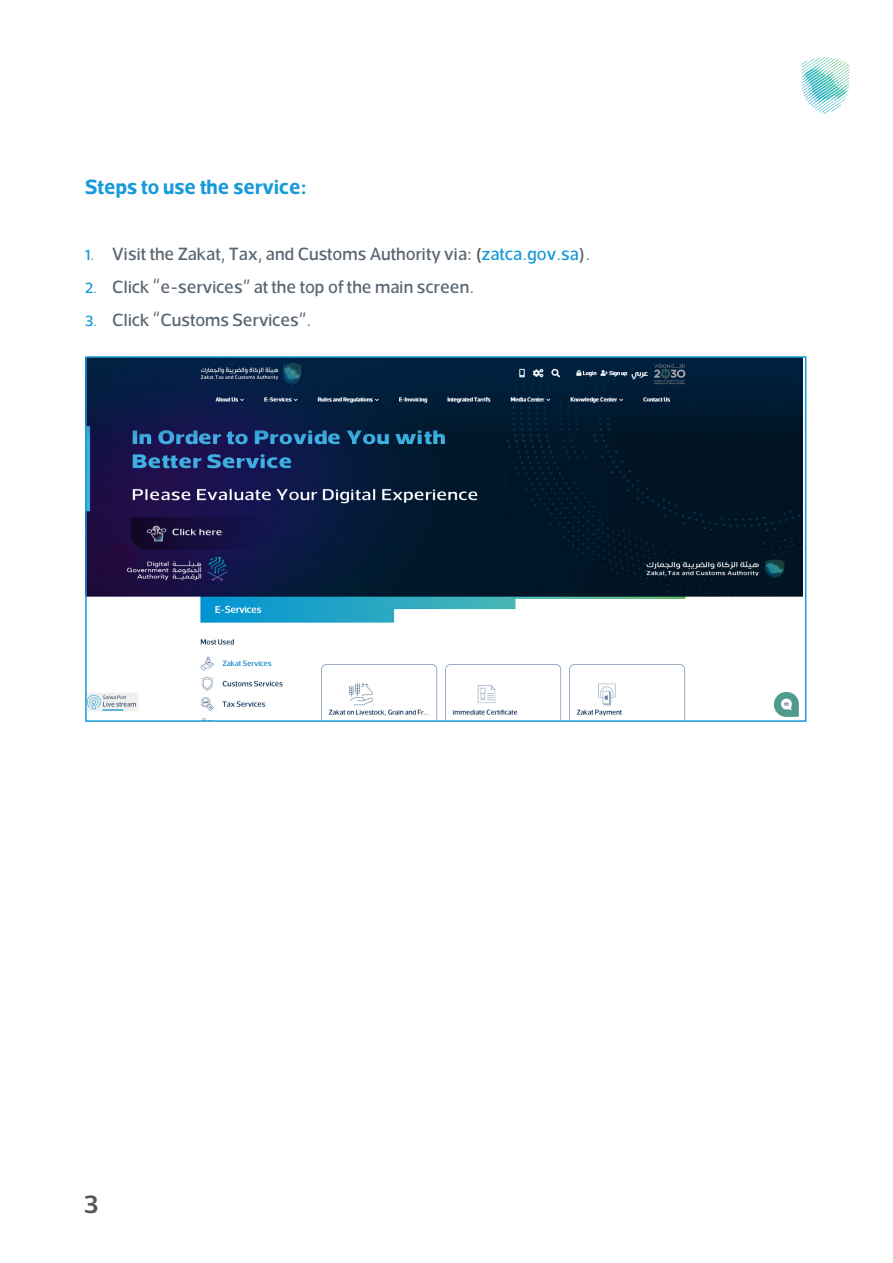
<style>
.page{position:relative;width:893px;height:1263px;background:#fff}
.page>*{position:absolute;margin:0;border:0;box-sizing:border-box;transform-origin:0 0}
.t1{font:600 25.5px "Somar";color:#575756}
.Title_2{font:700 21px "Somar";color:#179ad7}
.t2{font:500 18px "Somar";color:#5a6671}
.t3{font:500 15px "Somar";color:#179ad7}
.s1{color:#575756}
.s2{color:#179ad7}
</style>
<div class="page">
<svg style="left:802px;top:57px;width:48px;height:57px"></svg>
<img style="left:88px;top:359px;width:714px;height:360px">
<div style="left:85px;top:356px;width:721px;height:366px;border:2px solid #179ad7"></div>
<p class="Title_2" style="left:85px;top:167px;width:223px">Steps to use the service:</p>
<p class="t3" style="left:85px;top:242px;width:11px">1.</p>
<p class="t2" style="left:112px;top:239px;width:480px">Visit the Zakat, Tax, and Customs Authority via <span class="s1">(</span>: <span class="s2">zatca.gov.sa</span> .(</p>
<p class="t3" style="left:85px;top:275px;width:14px">2.</p>
<p class="t2" style="left:112px;top:272px;width:364px">Click “ -e services” at the top of the main screen.</p>
<p class="t3" style="left:85px;top:308px;width:14px">3.</p>
<p class="t2" style="left:112px;top:305px;width:201px">Click “Customs Services .“</p>
<h1 class="t1" style="left:84px;top:1182px;width:16px">3</h1>
</div>
